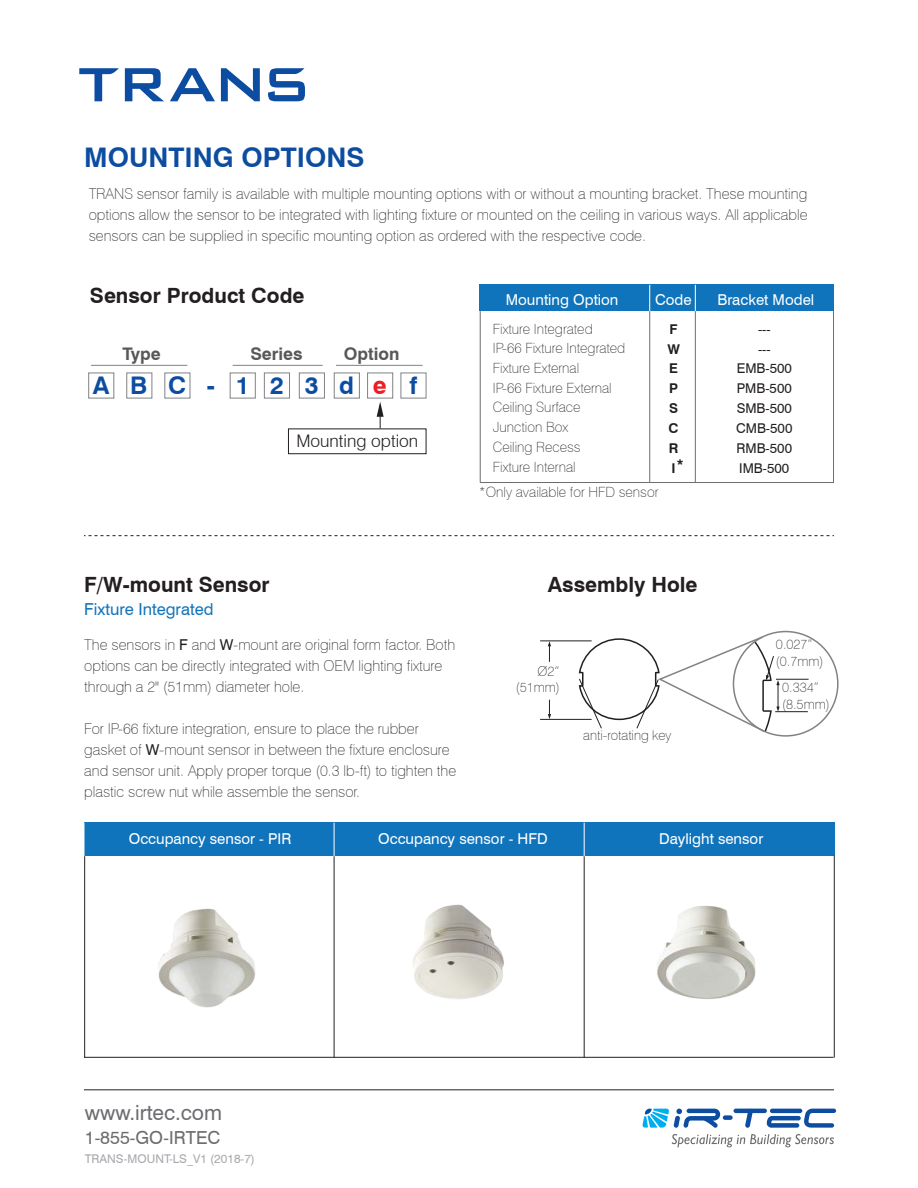
<style>
.page{position:relative;width:918px;height:1188px;background:#fff}
.page>*{position:absolute;margin:0;border:0;box-sizing:border-box;transform-origin:0 0}
.t1{font:700 27px "Swiss 721 BT";color:#0d4da1}
.t2{font:700 24.3px "Swiss 721 BT";color:#0d4da1}
.t3{font:700 21px "Swiss 721 BT";color:#231f20}
.t4{font:21px "Swiss 721 BT";color:#6c6d70}
.t5{font:18px "Swiss 721 BT";color:#6c6d70}
.t6{font:700 17.4px "Swiss 721 BT";color:#57585a}
.t7{font:300 17.4px "Swiss 721 BT";color:#231f20}
.t8{font:16.5px "Swiss 721 BT";color:#1074bc}
.t9{font:100 15px/21px "Swiss 721 BT";color:#231f20}
.t10{font:15px "Swiss 721 BT";color:#fff}
.t11{font:100 14.1px/19.6px "Swiss 721 BT";color:#231f20}
.t12{font:100 13.5px/16.5px "Swiss 721 BT";color:#231f20}
.t13{font:13.5px/20px "Swiss 721 BT";color:#231f20;text-align:center}
.t14{font:700 13.5px/20px "Swiss 721 BT";color:#231f20;text-align:center}
.t15{font:12px "Swiss 721 BT";color:#a8a9ad}
.s1{color:#ee1d23}
.s2{font-weight:400}
</style>
<div class="page">
<hr style="left:734px;top:1109px;width:33px;height:4px;background:#0d4da1;border-radius:2px">
<svg style="left:745px;top:1113px;width:8px;height:15px"></svg>
<div style="left:723px;top:1115px;width:10px;height:5px;background:#0d4da1;border-radius:2px"></div>
<svg style="left:766px;top:1109px;width:70px;height:19px"></svg>
<svg style="left:642px;top:1109px;width:78px;height:19px"></svg>
<svg style="left:672px;top:1134px;width:162px;height:13px"></svg>
<hr style="left:84px;top:1089px;width:750px;height:1px;background:#231f20">
<svg style="left:84px;top:535px;width:750px;height:1px"></svg>
<hr style="left:833px;top:311px;width:1px;height:172px;background:#6c6d70">
<div style="left:480px;top:285px;width:354px;height:26px;background:#1074bc"></div>
<hr style="left:480px;top:311px;width:1px;height:172px;background:#6c6d70">
<hr style="left:695px;top:285px;width:1px;height:197px;background:#6c6d70">
<svg style="left:695px;top:285px;width:1px;height:26px"></svg>
<hr style="left:649px;top:285px;width:1px;height:197px;background:#6c6d70">
<hr style="left:480px;top:482px;width:354px;height:1px;background:#6c6d70">
<svg style="left:649px;top:285px;width:1px;height:26px"></svg>
<div style="left:84px;top:823px;width:751px;height:33px;background:#1074bc"></div>
<hr style="left:334px;top:823px;width:1px;height:33px;background:#fff">
<hr style="left:84px;top:823px;width:1px;height:33px;background:#fff">
<hr style="left:584px;top:823px;width:1px;height:33px;background:#fff">
<img style="left:346px;top:904px;width:215px;height:153px">
<img style="left:561px;top:850px;width:274px;height:208px">
<img style="left:84px;top:844px;width:262px;height:213px">
<hr style="left:84px;top:1057px;width:750px;height:1px;background:#231f20">
<svg style="left:548px;top:642px;width:3px;height:20px"></svg>
<svg style="left:548px;top:700px;width:3px;height:19px"></svg>
<hr style="left:540px;top:641px;width:52px;height:1px;background:#231f20">
<hr style="left:540px;top:719px;width:52px;height:1px;background:#231f20">
<hr style="left:776px;top:679px;width:33px;height:1px;background:#231f20">
<hr style="left:775px;top:711px;width:33px;height:1px;background:#231f20">
<svg style="left:578px;top:632px;width:202px;height:104px"></svg>
<hr style="left:91px;top:365px;width:96px;height:1px;background:#808285">
<hr style="left:233px;top:365px;width:90px;height:1px;background:#808285">
<hr style="left:336px;top:365px;width:87px;height:1px;background:#808285">
<div style="left:88px;top:373px;width:26px;height:25px;border:1px solid #808285"></div>
<div style="left:230px;top:373px;width:26px;height:25px;border:1px solid #808285"></div>
<div style="left:299px;top:373px;width:26px;height:25px;border:1px solid #808285"></div>
<div style="left:334px;top:373px;width:26px;height:25px;border:1px solid #808285"></div>
<div style="left:367px;top:373px;width:26px;height:25px;border:1px solid #808285"></div>
<div style="left:264px;top:373px;width:26px;height:25px;border:1px solid #808285"></div>
<div style="left:288px;top:429px;width:138px;height:25px;border:1px solid #231f20"></div>
<svg style="left:377px;top:402px;width:7px;height:26px"></svg>
<svg style="left:125px;top:68px;width:39px;height:33px"></svg>
<svg style="left:170px;top:68px;width:45px;height:33px"></svg>
<svg style="left:221px;top:68px;width:39px;height:33px"></svg>
<svg style="left:79px;top:68px;width:40px;height:33px"></svg>
<svg style="left:268px;top:68px;width:37px;height:33px"></svg>
<h1 class="t1" style="left:84px;top:141px;width:282px">MOUNTING OPTIONS</h1>
<p class="t9" style="left:89px;top:183px;width:720px;text-align:justify">TRANS sensor family is available with multiple mounting options with or without a mounting bracket. These mounting options allow the sensor to be integrated with lighting fixture or mounted on the ceiling in various ways. All applicable sensors can be supplied in specific mounting option as ordered with the respective code.</p>
<h3 class="t3" style="left:90px;top:283px;width:216px">Sensor Product Code</h3>
<p class="t6" style="left:122px;top:343px;width:40px">Type</p>
<p class="t6" style="left:250px;top:343px;width:54px">Series</p>
<p class="t6" style="left:344px;top:343px;width:57px">Option</p>
<h2 class="t2" style="left:93px;top:370px;width:326px">A B C - 1 2 3 d <span class="s1">e</span> f</h2>
<p class="t7" style="left:296px;top:430px;width:123px">Mounting option</p>
<p class="t10" style="left:506px;top:290px;width:114px">Mounting Option</p>
<p class="t11" style="left:493px;top:319px;width:134px">Fixture Integrated<br>IP-66 Fixture Integrated<br>Fixture External<br>IP-66 Fixture External<br>Ceiling Surface<br>Junction Box<br>Ceiling Recess<br>Fixture Internal</p>
<p class="t10" style="left:655px;top:290px;width:38px">Code</p>
<p class="t10" style="left:717px;top:290px;width:98px">Bracket Model</p>
<p class="t13" style="left:736px;top:319px;width:58px">---<br>---<br>EMB-500<br>PMB-500<br>SMB-500<br>CMB-500<br>RMB-500<br>IMB-500</p>
<p class="t14" style="left:667px;top:319px;width:14px">F<br>W<br>E<br>P<br>S<br>C<br>R<br>I</p>
<p class="t14" style="left:677px;top:454px;width:8px">*</p>
<p class="t11" style="left:479px;top:482px;width:181px">*Only available for HFD sensor</p>
<h3 class="t3" style="left:84px;top:571px;width:187px">F/W-mount Sensor</h3>
<p class="t8" style="left:84px;top:599px;width:131px">Fixture Integrated</p>
<p class="t9" style="left:84px;top:634px;width:372px">The sensors in <span class="s2">F</span> and <span class="s2">W</span>-mount are original form factor. Both options can be directly integrated with OEM lighting fixture through a 2" (51mm) diameter hole.</p>
<p class="t9" style="left:84px;top:718px;width:373px">For IP-66 fixture integration, ensure to place the rubber gasket of <span class="s2">W</span>-mount sensor in between the fixture enclosure and sensor unit. Apply proper torque (0.3 lb-ft) to tighten the plastic screw nut while assemble the sensor.</p>
<h3 class="t3" style="left:548px;top:571px;width:151px">Assembly Hole</h3>
<p class="t12" style="left:516px;top:663px;width:45px;text-align:right">Ø2” (51mm)</p>
<p class="t12" style="left:583px;top:727px;width:90px">anti-rotating key</p>
<p class="t12" style="left:776px;top:636px;width:49px">0.027” (0.7mm)</p>
<p class="t12" style="left:782px;top:679px;width:49px">0.334” (8.5mm)</p>
<p class="t10" style="left:129px;top:829px;width:164px">Occupancy sensor - PIR</p>
<p class="t10" style="left:378px;top:829px;width:171px">Occupancy sensor - HFD</p>
<p class="t10" style="left:659px;top:829px;width:106px">Daylight sensor</p>
<h3 class="t4" style="left:85px;top:1099px;width:139px">www.irtec.com</h3>
<p class="t5" style="left:85px;top:1126px;width:137px">1-855-GO-IRTEC</p>
<p class="t15" style="left:85px;top:1152px;width:172px">TRANS-MOUNT-LS_V1 (2018-7)</p>
</div>
